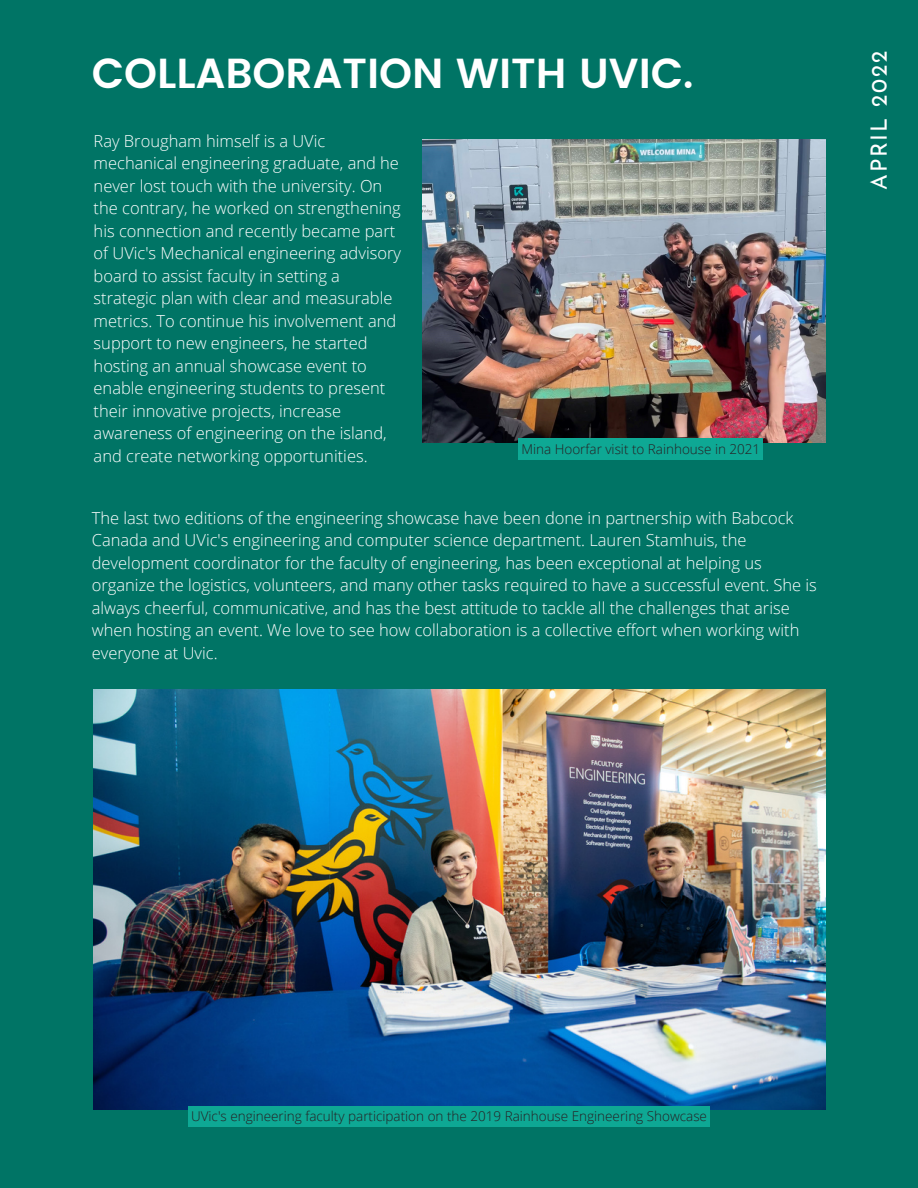
<style>
.page{position:relative;width:918px;height:1188px;background:#007465}
.page>*{position:absolute;margin:0;border:0;box-sizing:border-box;transform-origin:0 0}
.t1{font:600 42px "Poppins";color:#fff}
.t2{font:22.5px "Josefin Sans";letter-spacing:.08em;color:#fff}
.t3{font:300 16.5px/22.5px "Open Sans";color:#fff}
.t4{font:300 13.5px "Open Sans";color:#271e22}
</style>
<div class="page">
<img style="left:423px;top:139px;width:403px;height:303px">
<img style="left:94px;top:690px;width:732px;height:419px">
<div style="left:188px;top:1106px;width:522px;height:20px;background:#0ea894"></div>
<div style="left:519px;top:438px;width:244px;height:22px;background:#0ea894"></div>
<p class="t1" style="left:92px;top:49px;width:603px">COLLABORATION WITH UVIC.</p>
<p class="t3" style="left:94px;top:129px;width:309px">Ray Brougham himself is a UVic mechanical engineering graduate, and he never lost touch with the university. On the contrary, he worked on strengthening his connection and recently became part of UVic's Mechanical engineering advisory board to assist faculty in setting a strategic plan with clear and measurable metrics. To continue his involvement and support to new engineers, he started hosting an annual showcase event to enable engineering students to present their innovative projects, increase awareness of engineering on the island, and create networking opportunities.</p>
<p class="t4" style="left:521px;top:440px;width:240px">Mina Hoorfar visit to Rainhouse in 2021</p>
<p class="t3" style="left:92px;top:506px;width:727px">The last two editions of the engineering showcase have been done in partnership with Babcock Canada and UVic's engineering and computer science department. Lauren Stamhuis, the development coordinator for the faculty of engineering, has been exceptional at helping us organize the logistics, volunteers, and many other tasks required to have a successful event. She is always cheerful, communicative, and has the best attitude to tackle all the challenges that arise when hosting an event. We love to see how collaboration is a collective effort when working with everyone at Uvic.</p>
<p class="t2" style="left:870px;top:190px;width:141px;rotate:-90deg">APRIL 2022</p>
<p class="t4" style="left:191px;top:1107px;width:517px">UVic's engineering faculty participation on the 2019 Rainhouse Engineering Showcase</p>
</div>
